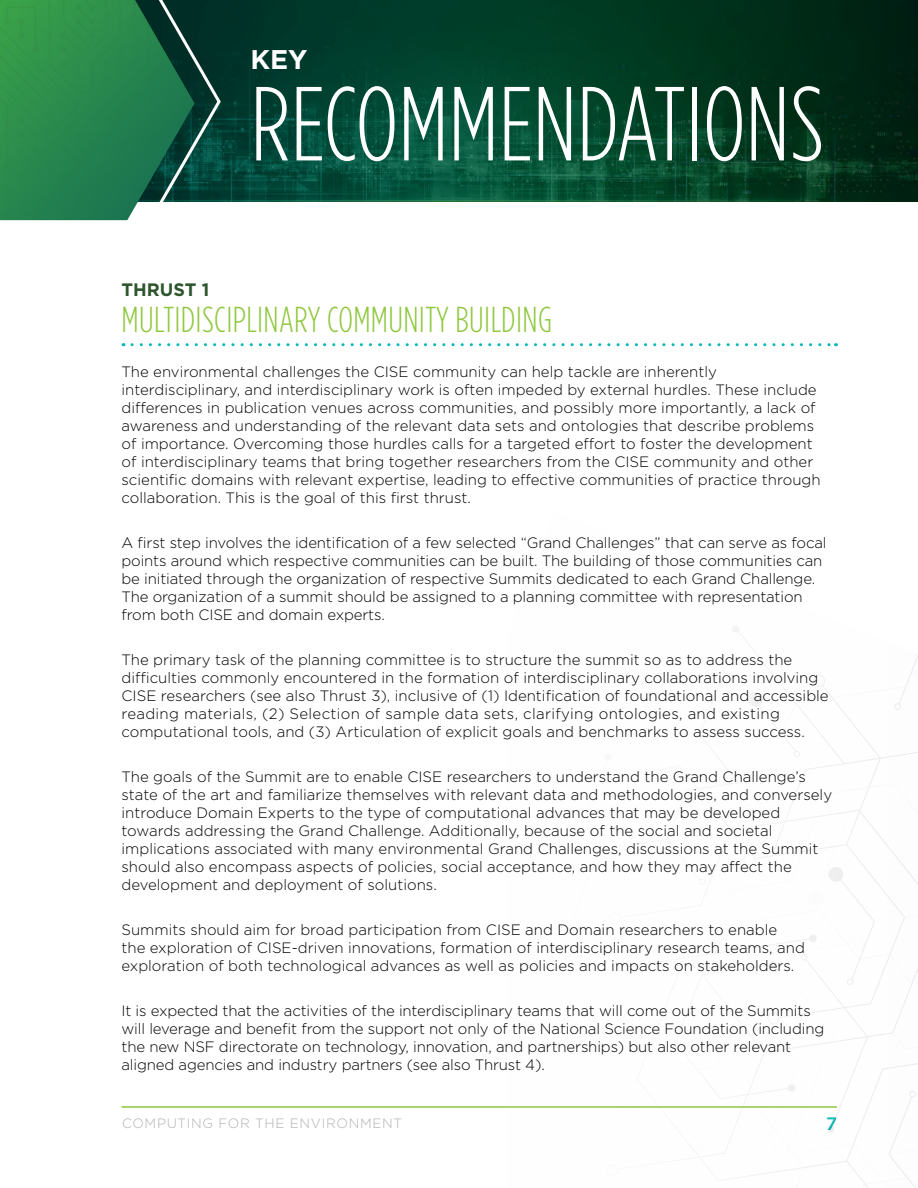
<style>
.page{position:relative;width:918px;height:1188px;background:#fff}
.page>*{position:absolute;margin:0;border:0;box-sizing:border-box;transform-origin:0 0}
.t1{font:300 105px "Gotham Condensed";color:#fff}
.t2{font:300 36px "Gotham Condensed";letter-spacing:.01em;color:#8fc73e}
.t3{font:700 27px "Gotham";color:#fff}
.t4{font:700 18px "Gotham";color:#2d562e}
.t5{font:500 18px "Gotham";color:#00b8b8}
.t6{font:300 15px/18px "Gotham";color:#000}
.t7{font:300 13.5px "Gotham";letter-spacing:.05em;color:#afb1b4}
</style>
<div class="page">
<svg style="left:706px;top:626px;width:212px;height:562px"></svg>
<hr style="left:122px;top:1106px;width:715px;height:2px;background:#8fc73e">
<svg style="left:223px;top:0;width:695px;height:202px;background:#023e29"></svg>
<img style="left:0;top:0;width:7px;height:220px">
<svg style="left:7px;top:0;width:216px;height:221px;background:#2a7b4f"></svg>
<svg style="left:132px;top:343px;width:705px;height:3px"></svg>
<p class="t3" style="left:250px;top:41px;width:59px">KEY</p>
<p class="t1" style="left:250px;top:64px;width:576px">RECOMMENDATIONS</p>
<p class="t4" style="left:122px;top:278px;width:89px">THRUST 1</p>
<p class="t2" style="left:122px;top:299px;width:432px">MULTIDISCIPLINARY COMMUNITY BUILDING</p>
<p class="t6" style="left:122px;top:363px;width:701px">The environmental challenges the CISE community can help tackle are inherently interdisciplinary, and interdisciplinary work is often impeded by external hurdles. These include differences in publication venues across communities, and possibly more importantly, a lack of awareness and understanding of the relevant data sets and ontologies that describe problems of importance. Overcoming those hurdles calls for a targeted effort to foster the development of interdisciplinary teams that bring together researchers from the CISE community and other scientific domains with relevant expertise, leading to effective communities of practice through collaboration. This is the goal of this first thrust.</p>
<p class="t6" style="left:122px;top:534px;width:707px">A first step involves the identification of a few selected “Grand Challenges” that can serve as focal points around which respective communities can be built. The building of those communities can be initiated through the organization of respective Summits dedicated to each Grand Challenge.<br>The organization of a summit should be assigned to a planning committee with representation from both CISE and domain experts.</p>
<p class="t6" style="left:122px;top:651px;width:709px">The primary task of the planning committee is to structure the summit so as to address the difficulties commonly encountered in the formation of interdisciplinary collaborations involving CISE researchers (see also Thrust 3), inclusive of (1) Identification of foundational and accessible reading materials, (2) Selection of sample data sets, clarifying ontologies, and existing computational tools, and (3) Articulation of explicit goals and benchmarks to assess success.</p>
<p class="t6" style="left:122px;top:768px;width:712px">The goals of the Summit are to enable CISE researchers to understand the Grand Challenge’s state of the art and familiarize themselves with relevant data and methodologies, and conversely introduce Domain Experts to the type of computational advances that may be developed towards addressing the Grand Challenge. Additionally, because of the social and societal implications associated with many environmental Grand Challenges, discussions at the Summit should also encompass aspects of policies, social acceptance, and how they may affect the development and deployment of solutions.</p>
<p class="t6" style="left:122px;top:921px;width:685px">Summits should aim for broad participation from CISE and Domain researchers to enable<br>the exploration of CISE-driven innovations, formation of interdisciplinary research teams, and exploration of both technological advances as well as policies and impacts on stakeholders.</p>
<p class="t6" style="left:122px;top:1002px;width:704px">It is expected that the activities of the interdisciplinary teams that will come out of the Summits will leverage and benefit from the support not only of the National Science Foundation (including the new NSF directorate on technology, innovation, and partnerships) but also other relevant aligned agencies and industry partners (see also Thrust 4).</p>
<p class="t7" style="left:122px;top:1115px;width:282px">COMPUTING FOR THE ENVIRONMENT</p>
<p class="t5" style="left:826px;top:1111px;width:12px">7</p>
</div>
